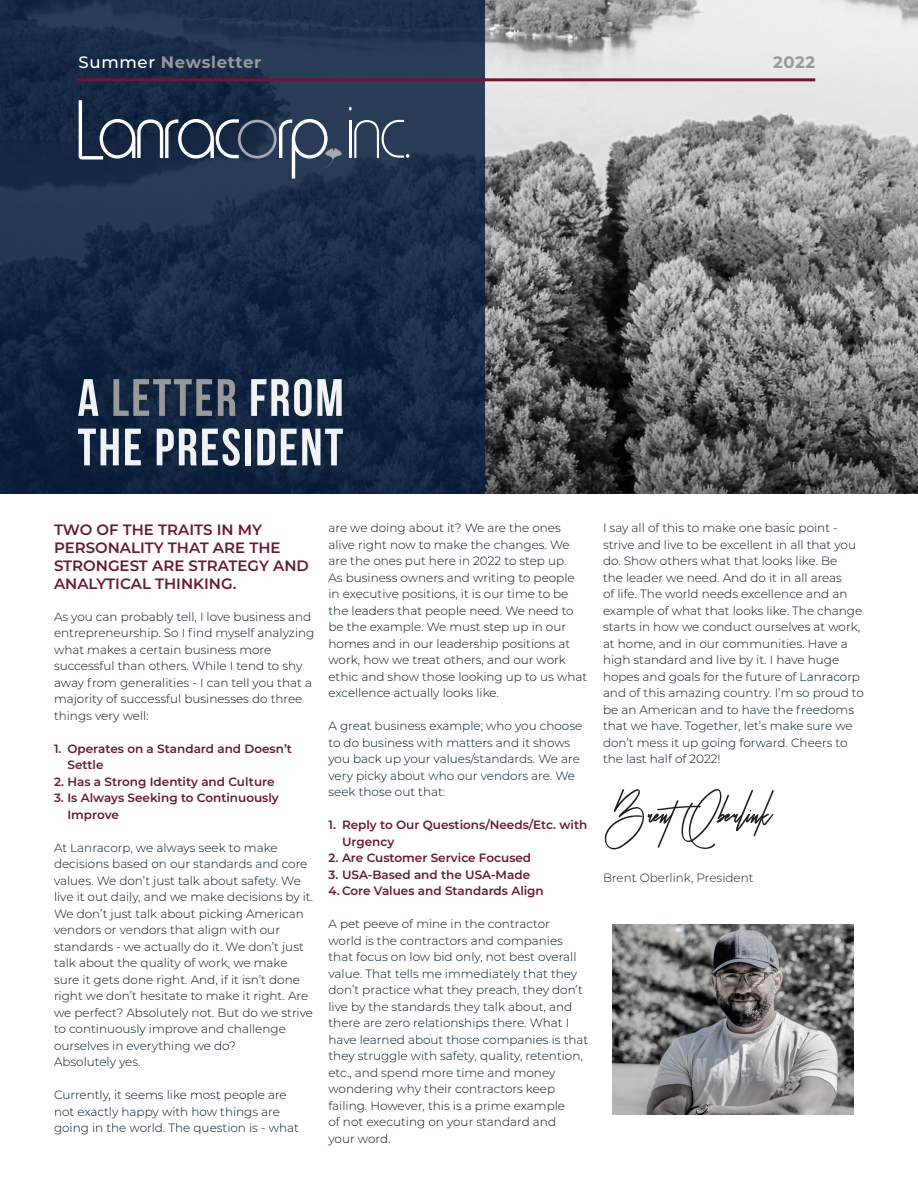
<style>
.page{position:relative;width:918px;height:1188px;background:#fff}
.page>*{position:absolute;margin:0;border:0;box-sizing:border-box;transform-origin:0 0}
.t1{font:61.5px "Peter Jhons";color:#231f20}
.t2{font:700 52.5px "Bebas Neue";letter-spacing:.04em;color:#f2f3f4}
.t3{font:700 52.5px "Bebas Neue";letter-spacing:.04em;color:#999}
.t4{font:700 16.5px "Montserrat";letter-spacing:.04em;color:#999}
.t5{font:600 15px/18px "Montserrat";color:#691932}
.Body_Text{font:300 12px/16.5px "Montserrat";color:#011622}
.t6{font:600 12px/16.5px "Montserrat";color:#691932}
.t7{font:100 12px "Montserrat";color:#231f20}
.s1{font-weight:500;color:#fff}
.s2{color:#f2f3f4}
</style>
<div class="page">
<img style="left:485px;top:0;width:433px;height:494px">
<svg style="left:0;top:0;width:485px;height:494px;background:#172945"></svg>
<hr style="left:78px;top:78px;width:737px;height:3px;background:#691932">
<hr style="left:349px;top:121px;width:2px;height:37px;background:#fff">
<svg style="left:354px;top:120px;width:55px;height:38px;background:#4a5971"></svg>
<svg style="left:79px;top:100px;width:264px;height:79px;background:#37475f"></svg>
<img style="left:613px;top:924px;width:240px;height:190px">
<p class="t4" style="left:79px;top:50px;width:184px"><span class="s1">Summer</span> Newsletter</p>
<p class="t4" style="left:773px;top:50px;width:44px">2022</p>
<p class="t3" style="left:78px;top:369px;width:268px"><span class="s2">A</span> LETTER <span class="s2">FROM</span></p>
<p class="t2" style="left:78px;top:418px;width:267px">THE PRESIDENT</p>
<p class="t5" style="left:54px;top:520px;width:256px">TWO OF THE TRAITS IN MY<br>PERSONALITY THAT ARE THE<br>STRONGEST ARE STRATEGY AND<br>ANALYTICAL THINKING.</p>
<p class="Body_Text" style="left:54px;top:608px;width:262px">As you can probably tell, I love business and entrepreneurship. So I find myself analyzing what makes a certain business more successful than others. While I tend to shy away from generalities - I can tell you that a majority of successful businesses do three things very well:</p>
<p class="t6" style="left:68px;top:740px;width:226px;text-indent:-14px">1. Operates on a Standard and Doesn’t<br>Settle</p>
<p class="t6" style="left:54px;top:773px;width:222px">2. Has a Strong Identity and Culture</p>
<p class="t6" style="left:68px;top:789px;width:213px;text-indent:-14px">3. Is Always Seeking to Continuously<br>Improve</p>
<p class="Body_Text" style="left:54px;top:839px;width:261px">At Lanracorp, we always seek to make decisions based on our standards and core values. We don’t just talk about safety. We live it out daily, and we make decisions by it.<br>We don’t just talk about picking American vendors or vendors that align with our standards - we actually do it. We don’t just talk about the quality of work, we make sure it gets done right. And, if it isn’t done right we don’t hesitate to make it right. Are we perfect? Absolutely not. But do we strive to continuously improve and challenge ourselves in everything we do?</p>
<p class="Body_Text" style="left:54px;top:1053px;width:88px">Absolutely yes.</p>
<p class="Body_Text" style="left:54px;top:1086px;width:246px">Currently, it seems like most people are not exactly happy with how things are going in the world. The question is - what</p>
<p class="Body_Text" style="left:328px;top:519px;width:260px">are we doing about it? We are the ones alive right now to make the changes. We are the ones put here in 2022 to step up.<br>As business owners and writing to people in executive positions, it is our time to be the leaders that people need. We need to be the example. We must step up in our homes and in our leadership positions at work, how we treat others, and our work ethic and show those looking up to us what excellence actually looks like.</p>
<p class="Body_Text" style="left:328px;top:717px;width:255px">A great business example; who you choose to do business with matters and it shows you back up your values/standards. We are very picky about who our vendors are. We seek those out that:</p>
<p class="t6" style="left:342px;top:816px;width:247px;text-indent:-14px">1. Reply to Our Questions/Needs/Etc. with<br>Urgency</p>
<p class="t6" style="left:328px;top:849px;width:204px">2. Are Customer Service Focused</p>
<p class="t6" style="left:328px;top:866px;width:203px">3. USA-Based and the USA-Made</p>
<p class="t6" style="left:328px;top:882px;width:217px">4. Core Values and Standards Align</p>
<p class="Body_Text" style="left:328px;top:915px;width:261px">A pet peeve of mine in the contractor<br>world is the contractors and companies that focus on low bid only, not best overall value. That tells me immediately that they don’t practice what they preach, they don’t live by the standards they talk about, and there are zero relationships there. What I have learned about those companies is that they struggle with safety, quality, retention, etc., and spend more time and money wondering why their contractors keep failing. However, this is a prime example</p>
<p class="Body_Text" style="left:328px;top:1113px;width:229px">of not executing on your standard and</p>
<p class="Body_Text" style="left:328px;top:1130px;width:64px">your word.</p>
<p class="Body_Text" style="left:603px;top:519px;width:262px">I say all of this to make one basic point - strive and live to be excellent in all that you do. Show others what that looks like. Be<br>the leader we need. And do it in all areas<br>of life. The world needs excellence and an example of what that looks like. The change starts in how we conduct ourselves at work, at home, and in our communities. Have a high standard and live by it. I have huge hopes and goals for the future of Lanracorp and of this amazing country. I’m so proud to be an American and to have the freedoms that we have. Together, let’s make sure we don’t mess it up going forward. Cheers to the last half of 2022!</p>
<p class="t1" style="left:613px;top:789px;width:161px">BrentOberlink</p>
<p class="t7" style="left:603px;top:870px;width:152px">Brent Oberlink, President</p>
</div>
